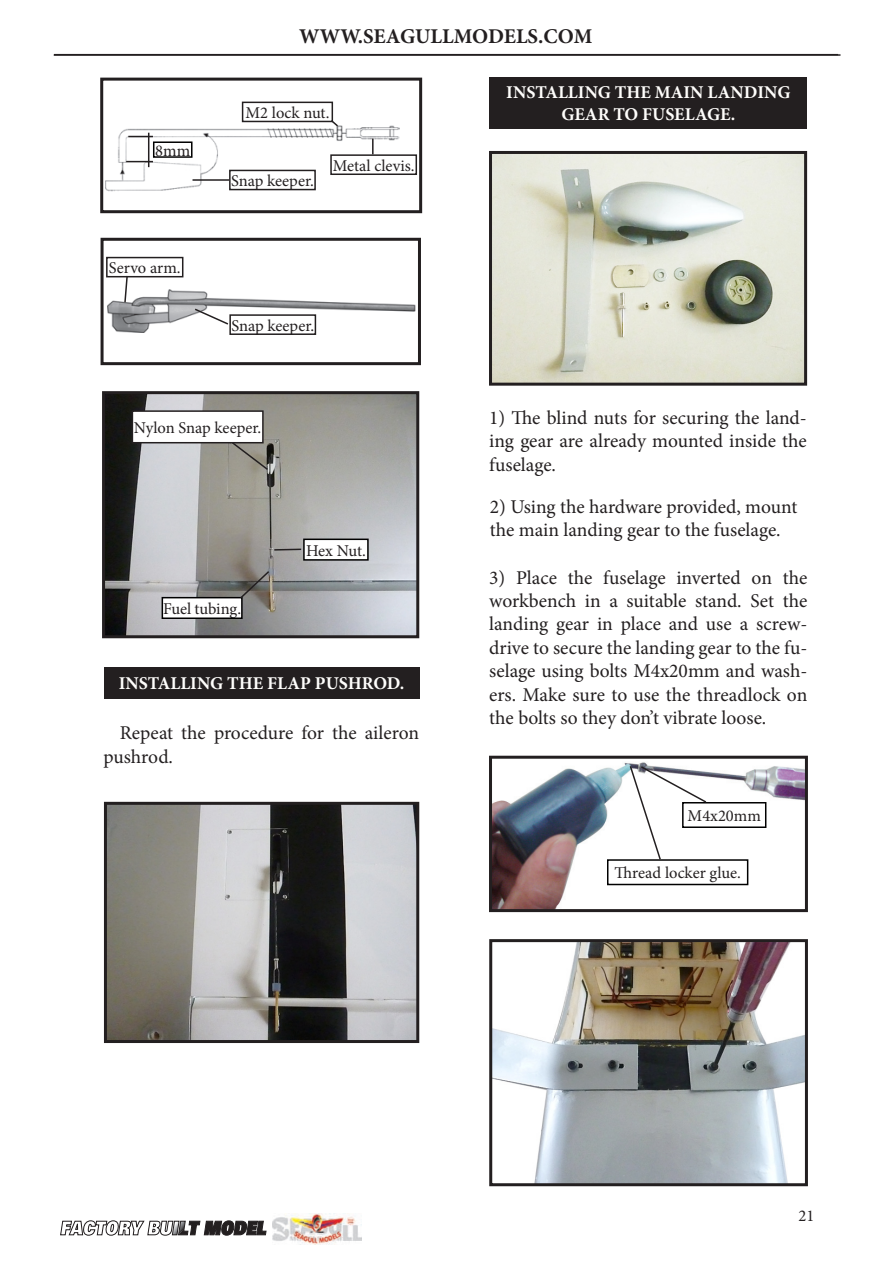
<style>
.page{position:relative;width:893px;height:1263px;background:#fff}
.page>*{position:absolute;margin:0;border:0;box-sizing:border-box;transform-origin:0 0}
.t1{font:700 21px "Minion Pro";color:#231f20}
.t2{font:19.5px/23.4px "Minion Pro";letter-spacing:-.005em;color:#231f20}
.t3{font:700 18px/21.6px "Minion Pro";color:#fffefc;text-align:center}
.t4{font:16.5px "Minion Pro";color:#231f20}
</style>
<div class="page">
<hr style="left:54px;top:54px;width:786px;height:2px;background:#231f20">
<svg style="left:60px;top:1220px;width:206px;height:15px"></svg>
<img style="left:273px;top:1214px;width:89px;height:30px">
<img style="left:105px;top:125px;width:294px;height:67px">
<div style="left:100px;top:78px;width:322px;height:135px;border:3px solid #231f20"></div>
<svg style="left:128px;top:136px;width:25px;height:1px"></svg>
<svg style="left:126px;top:161px;width:27px;height:1px"></svg>
<hr style="left:148px;top:133px;width:1px;height:34px;background:#231f20">
<div style="left:154px;top:142px;width:38px;height:15px;background:#fff"></div>
<div style="left:153px;top:141px;width:40px;height:17px;border:2px solid #000"></div>
<div style="left:242px;top:102px;width:91px;height:20px;border:2px solid #231f20"></div>
<div style="left:331px;top:155px;width:85px;height:19px;background:#fff"></div>
<div style="left:330px;top:154px;width:87px;height:21px;border:2px solid #231f20"></div>
<div style="left:230px;top:170px;width:85px;height:20px;background:#fff"></div>
<div style="left:229px;top:170px;width:87px;height:20px;border:2px solid #231f20"></div>
<svg style="left:329px;top:119px;width:11px;height:9px"></svg>
<svg style="left:372px;top:139px;width:2px;height:15px"></svg>
<hr style="left:193px;top:179px;width:36px;height:2px;background:#231f20">
<img style="left:108px;top:290px;width:308px;height:43px">
<div style="left:101px;top:238px;width:320px;height:127px;border:3px solid #231f20"></div>
<div style="left:230px;top:315px;width:85px;height:19px;background:#fff"></div>
<div style="left:229px;top:314px;width:87px;height:21px;border:2px solid #231f20"></div>
<div style="left:106px;top:257px;width:77px;height:20px;border:2px solid #231f20"></div>
<svg style="left:123px;top:274px;width:6px;height:30px"></svg>
<svg style="left:193px;top:307px;width:37px;height:19px"></svg>
<img style="left:106px;top:395px;width:309px;height:239px">
<div style="left:102px;top:391px;width:317px;height:247px;border:3px solid #231f20"></div>
<div style="left:162px;top:598px;width:80px;height:20px;background:#fff"></div>
<div style="left:162px;top:597px;width:81px;height:22px;border:2px solid #000"></div>
<div style="left:304px;top:539px;width:64px;height:21px;background:#fff"></div>
<div style="left:303px;top:538px;width:66px;height:23px;border:2px solid #000"></div>
<div style="left:132px;top:411px;width:131px;height:32px;background:#fff"></div>
<div style="left:132px;top:410px;width:132px;height:33px;border:2px solid #231f20"></div>
<svg style="left:239px;top:569px;width:32px;height:31px"></svg>
<svg style="left:273px;top:548px;width:30px;height:3px"></svg>
<div style="left:104px;top:667px;width:315px;height:31px;background:#231f20"></div>
<svg style="left:230px;top:440px;width:40px;height:31px"></svg>
<img style="left:108px;top:806px;width:307px;height:233px">
<div style="left:104px;top:802px;width:315px;height:241px;border:3px solid #231f20"></div>
<div style="left:490px;top:77px;width:317px;height:51px;background:#231f20"></div>
<img style="left:493px;top:155px;width:310px;height:227px">
<div style="left:489px;top:151px;width:318px;height:235px;border:3px solid #231f20"></div>
<img style="left:493px;top:762px;width:311px;height:146px">
<div style="left:489px;top:756px;width:319px;height:156px;border:3px solid #231f20"></div>
<div style="left:683px;top:803px;width:83px;height:24px;background:#fff"></div>
<div style="left:682px;top:802px;width:84px;height:26px;border:2px solid #000"></div>
<div style="left:608px;top:860px;width:140px;height:24px;background:#fff"></div>
<div style="left:607px;top:859px;width:141px;height:26px;border:2px solid #000"></div>
<svg style="left:628px;top:764px;width:80px;height:97px"></svg>
<img style="left:493px;top:943px;width:311px;height:239px">
<div style="left:489px;top:939px;width:319px;height:247px;border:3px solid #231f20"></div>
<p class="t1" style="left:299px;top:21px;width:295px">WWW.SEAGULLMODELS.COM</p>
<p class="t4" style="left:155px;top:139px;width:36px">8mm</p>
<p class="t4" style="left:109px;top:257px;width:73px">Servo arm.</p>
<p class="t4" style="left:245px;top:102px;width:85px">M2 lock nut.</p>
<p class="t4" style="left:231px;top:170px;width:84px">Snap keeper.</p>
<p class="t4" style="left:333px;top:154px;width:83px">Metal clevis.</p>
<p class="t4" style="left:231px;top:314px;width:84px">Snap keeper.</p>
<p class="t4" style="left:134px;top:417px;width:129px">Nylon Snap keeper.</p>
<p class="t4" style="left:163px;top:598px;width:80px">Fuel tubing.</p>
<p class="t4" style="left:306px;top:539px;width:61px">Hex Nut.</p>
<p class="t3" style="left:119px;top:673px;width:287px">INSTALLING THE FLAP PUSHROD.</p>
<p class="t2" style="left:104px;top:722px;width:317px;text-indent:16px">Repeat the procedure for the aileron pushrod.</p>
<p class="t3" style="left:506px;top:82px;width:286px">INSTALLING THE MAIN LANDING<br>GEAR TO FUSELAGE.</p>
<p class="t2" style="left:489px;top:406px;width:319px;text-align:justify">1) The blind nuts for securing the land&shy;ing gear are already mounted inside the fuselage.</p>
<p class="t2" style="left:490px;top:495px;width:309px">2) Using the hardware provided, mount the main landing gear to the fuselage.</p>
<p class="t2" style="left:489px;top:566px;width:320px;text-align:justify">3) Place the fuselage inverted on the workbench in a suitable stand. Set the landing gear in place and use a screw&shy;drive to secure the landing gear to the fu&shy;selage using bolts M4x20mm and wash&shy;ers. Make sure to use the threadlock on the bolts so they don’t vibrate loose.</p>
<p class="t4" style="left:688px;top:805px;width:75px">M4x20mm</p>
<p class="t4" style="left:615px;top:862px;width:128px">Thread locker glue.</p>
<p class="t4" style="left:799px;top:1205px;width:17px">21</p>
</div>
